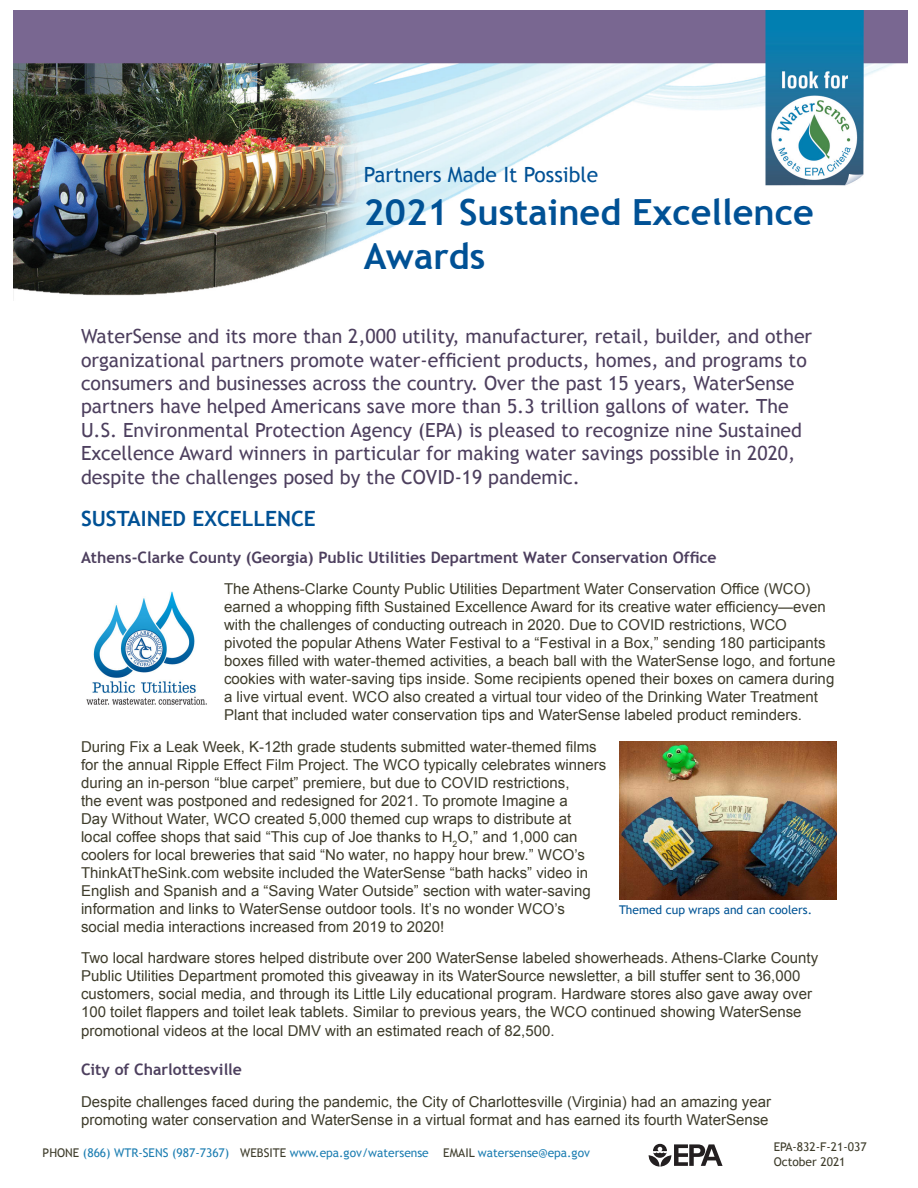
<style>
.page{position:relative;width:918px;height:1188px;background:#fff}
.page>*{position:absolute;margin:0;border:0;box-sizing:border-box;transform-origin:0 0}
.t1{font:700 36px/43.2px "Trebuchet MS";color:#005195}
.t2{font:21px "Trebuchet MS";color:#005195}
.Blue_excellence_head{font:700 21px "Trebuchet MS";color:#005195}
.Blue_Entry_Paragraph{font:19.5px/23.4px "Trebuchet MS";color:#4d3f5e}
.green_subhead{font:700 15.75px "Trebuchet MS";color:#4d3f5e}
.black_body_text{font:15px/18px "Arial";color:#3e3c2b}
.t3{font:12px "Trebuchet MS";color:#1d7eb2}
.Blue_excellence_head-2{font:12px "Trebuchet MS";color:#005495}
.t4{font:12px "Trebuchet MS";color:#3e3c2b}
.s1{color:#3e3c2b}
</style>
<div class="page">
<img style="left:14px;top:10px;width:893px;height:286px">
<svg style="left:649px;top:1144px;width:74px;height:23px"></svg>
<img style="left:86px;top:591px;width:121px;height:114px">
<img style="left:620px;top:741px;width:217px;height:159px">
<p class="t2" style="left:364px;top:162px;width:236px">Partners Made It Possible</p>
<p class="t1" style="left:364px;top:191px;width:452px">2021 Sustained Excellence<br>Awards</p>
<p class="Blue_Entry_Paragraph" style="left:81px;top:325px;width:733px">WaterSense and its more than 2,000 utility, manufacturer, retail, builder, and other organizational partners promote water-efficient products, homes, and programs to consumers and businesses across the country. Over the past 15 years, WaterSense partners have helped Americans save more than 5.3 trillion gallons of water. The U.S. Environmental Protection Agency (EPA) is pleased to recognize nine Sustained Excellence Award winners in particular for making water savings possible in 2020, despite the challenges posed by the COVID-19 pandemic.</p>
<p class="Blue_excellence_head" style="left:81px;top:506px;width:236px">SUSTAINED EXCELLENCE</p>
<p class="green_subhead" style="left:81px;top:547px;width:637px">Athens-Clarke County (Georgia) Public Utilities Department Water Conservation Office</p>
<p class="black_body_text" style="left:224px;top:580px;width:613px">The Athens-Clarke County Public Utilities Department Water Conservation Office (WCO) earned a whopping fifth Sustained Excellence Award for its creative water efficiency—even with the challenges of conducting outreach in 2020. Due to COVID restrictions, WCO pivoted the popular Athens Water Festival to a “Festival in a Box,” sending 180 participants boxes filled with water-themed activities, a beach ball with the WaterSense logo, and fortune cookies with water-saving tips inside. Some recipients opened their boxes on camera during a live virtual event. WCO also created a virtual tour video of the Drinking Water Treatment Plant that included water conservation tips and WaterSense labeled product reminders.</p>
<p class="black_body_text" style="left:81px;top:738px;width:527px">During Fix a Leak Week, K-12th grade students submitted water-themed films for the annual Ripple Effect Film Project. The WCO typically celebrates winners during an in-person “blue carpet” premiere, but due to COVID restrictions,<br>the event was postponed and redesigned for 2021. To promote Imagine a<br>Day Without Water, WCO created 5,000 themed cup wraps to distribute at<br>local coffee shops that said “This cup of Joe thanks to H<sub>2</sub>O,” and 1,000 can coolers for local breweries that said “No water, no happy hour brew.” WCO’s ThinkAtTheSink.com website included the WaterSense “bath hacks” video in English and Spanish and a “Saving Water Outside” section with water-saving information and links to WaterSense outdoor tools. It’s no wonder WCO’s social media interactions increased from 2019 to 2020!</p>
<p class="black_body_text" style="left:81px;top:949px;width:739px">Two local hardware stores helped distribute over 200 WaterSense labeled showerheads. Athens-Clarke County Public Utilities Department promoted this giveaway in its WaterSource newsletter, a bill stuffer sent to 36,000 customers, social media, and through its Little Lily educational program. Hardware stores also gave away over 100 toilet flappers and toilet leak tablets. Similar to previous years, the WCO continued showing WaterSense promotional videos at the local DMV with an estimated reach of 82,500.</p>
<p class="green_subhead" style="left:81px;top:1060px;width:163px">City of Charlottesville</p>
<p class="black_body_text" style="left:81px;top:1093px;width:692px">Despite challenges faced during the pandemic, the City of Charlottesville (Virginia) had an amazing year promoting water conservation and WaterSense in a virtual format and has earned its fourth WaterSense</p>
<p class="t3" style="left:43px;top:1146px;width:549px"><span class="s1">PHONE</span> (866) WTR-SENS (987-7367) <span class="s1">WEBSITE</span> www.epa.gov/watersense <span class="s1">EMAIL</span> watersense@epa.gov</p>
<p class="Blue_excellence_head-2" style="left:619px;top:903px;width:195px">Themed cup wraps and can coolers.</p>
<p class="t4" style="left:774px;top:1140px;width:95px">EPA-832-F-21-037</p>
<p class="t4" style="left:774px;top:1154px;width:73px">October 2021</p>
</div>
